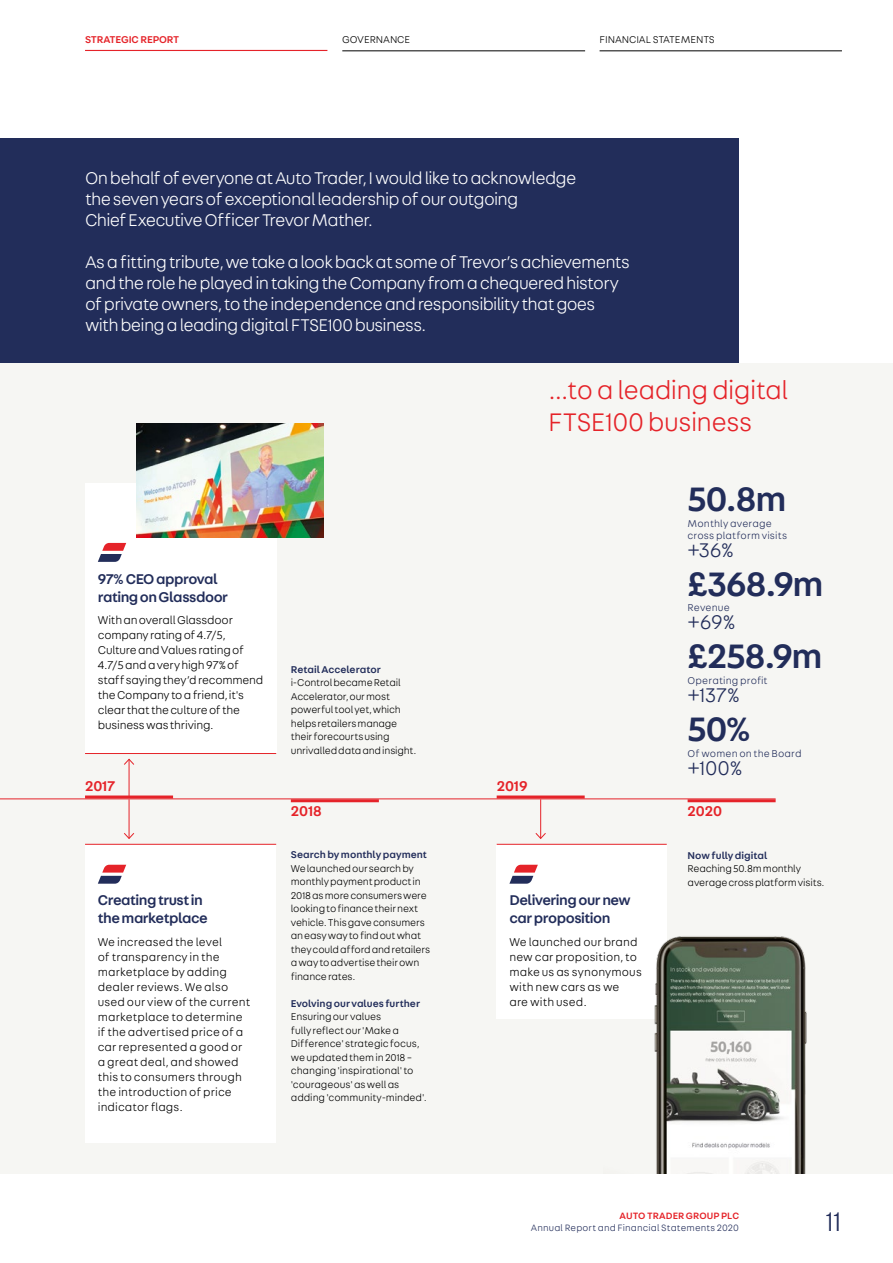
<style>
.page{position:relative;width:893px;height:1263px;background:#fff}
.page>*{position:absolute;margin:0;border:0;box-sizing:border-box;transform-origin:0 0}
.t1{font:500 36px "AT Fabriga";letter-spacing:-.03em;color:#222d5a}
.t2{font:300 28.5px "AT Fabriga";color:#222d5a}
.t3{font:300 27px/31.5px "AT Fabriga";letter-spacing:-.025em;color:#e52329}
.t4{font:300 21px "AT Fabriga";letter-spacing:-.02em;color:#222d5a}
.t5{font:300 18px/21px "AT Fabriga";letter-spacing:-.04em;color:#fff}
.t6{font:500 15px/18px "AT Fabriga";letter-spacing:-.03em;color:#222d5a}
.t7{font:500 15px "AT Fabriga";letter-spacing:-.01em;color:#e52329}
.t8{font:300 12px/15px "AT Fabriga";letter-spacing:.005em;color:#000}
.t9{font:300 12px/15px "AT Fabriga";letter-spacing:-.015em;color:#000}
.t10{font:300 10.5px/13.5px "AT Fabriga";letter-spacing:-.015em;color:#000}
.t11{font:500 10.5px "AT Fabriga";color:#222d5a}
.t12{font:300 10.5px/12px "AT Fabriga";letter-spacing:.015em;color:#222d5a}
.t13{font:500 10.5px "AT Fabriga";letter-spacing:-.01em;color:#e52329}
.t14{font:300 9.75px "AT Fabriga";letter-spacing:.015em;color:#222d5a}
.t15{font:500 9.75px "AT Fabriga";letter-spacing:.01em;color:#e52329}
</style>
<div class="page">
<div style="left:0;top:139px;width:739px;height:1035px;background:#222d5a"></div>
<div style="left:0;top:364px;width:893px;height:810px;background:#f6f6f3"></div>
<div style="left:497px;top:844px;width:170px;height:175px;background:#fff"></div>
<svg style="left:509px;top:865px;width:29px;height:19px"></svg>
<div style="left:85px;top:484px;width:191px;height:269px;background:#fff"></div>
<svg style="left:98px;top:543px;width:28px;height:19px"></svg>
<img style="left:136px;top:424px;width:188px;height:113px">
<img style="left:654px;top:936px;width:153px;height:238px">
<hr style="left:0;top:798px;width:776px;height:1px;background:#e52329">
<hr style="left:85px;top:795px;width:88px;height:3px;background:#e52329">
<hr style="left:291px;top:799px;width:88px;height:3px;background:#e52329">
<hr style="left:497px;top:795px;width:88px;height:3px;background:#e52329">
<hr style="left:688px;top:799px;width:88px;height:3px;background:#e52329">
<hr style="left:540px;top:799px;width:1px;height:39px;background:#e52329">
<svg style="left:535px;top:832px;width:11px;height:7px"></svg>
<hr style="left:129px;top:799px;width:1px;height:39px;background:#e52329">
<svg style="left:124px;top:832px;width:11px;height:7px"></svg>
<hr style="left:129px;top:759px;width:1px;height:39px;background:#e52329">
<svg style="left:124px;top:758px;width:11px;height:7px"></svg>
<hr style="left:497px;top:844px;width:170px;height:1px;background:#e52329">
<hr style="left:85px;top:753px;width:191px;height:1px;background:#e52329">
<div style="left:85px;top:844px;width:191px;height:298px;background:#fff"></div>
<svg style="left:98px;top:865px;width:28px;height:19px"></svg>
<hr style="left:85px;top:844px;width:191px;height:1px;background:#e52329">
<hr style="left:342px;top:51px;width:243px;height:1px;background:#000">
<hr style="left:600px;top:51px;width:242px;height:1px;background:#000">
<hr style="left:85px;top:50px;width:242px;height:1px;background:#e52329">
<p class="t13" style="left:85px;top:32px;width:96px">STRATEGIC REPORT</p>
<p class="t10" style="left:342px;top:32px;width:69px">GOVERNANCE</p>
<p class="t10" style="left:600px;top:32px;width:117px">FINANCIAL STATEMENTS</p>
<h3 class="t5" style="left:85px;top:167px;width:493px">On behalf of everyone at Auto Trader, I would like to acknowledge the seven years of exceptional leadership of our outgoing<br>Chief Executive Officer Trevor Mather.</h3>
<p class="t5" style="left:85px;top:251px;width:546px">As a fitting tribute, we take a look back at some of Trevor’s achievements and the role he played in taking the Company from a chequered history of private owners, to the independence and responsibility that goes with being a leading digital FTSE100 business.</p>
<h3 class="t6" style="left:98px;top:569px;width:132px">97% CEO approval rating on Glassdoor</h3>
<p class="t9" style="left:98px;top:612px;width:167px">With an overall Glassdoor company rating of 4.7/5,<br>Culture and Values rating of<br>4.7/5 and a very high 97% of staff saying they’d recommend the Company to a friend, it's clear that the culture of the business was thriving.</p>
<p class="t11" style="left:291px;top:662px;width:92px">Retail Accelerator</p>
<p class="t10" style="left:291px;top:676px;width:127px">i-Control became Retail<br>Accelerator, our most powerful tool yet, which helps retailers manage their forecourts using unrivalled data and insight.</p>
<h3 class="t3" style="left:548px;top:374px;width:242px">...to a leading digital<br>FTSE100 business</h3>
<h1 class="t1" style="left:688px;top:474px;width:100px">50.8m</h1>
<p class="t12" style="left:688px;top:517px;width:101px">Monthly average cross platform visits</p>
<h3 class="t4" style="left:688px;top:537px;width:47px">+36%</h3>
<h1 class="t1" style="left:688px;top:559px;width:137px">£368.9m</h1>
<p class="t12" style="left:688px;top:602px;width:44px">Revenue</p>
<h3 class="t4" style="left:688px;top:609px;width:49px">+69%</h3>
<h1 class="t1" style="left:688px;top:632px;width:136px">£258.9m</h1>
<p class="t12" style="left:688px;top:674px;width:82px">Operating profit</p>
<h3 class="t4" style="left:688px;top:682px;width:53px">+137%</h3>
<h1 class="t1" style="left:688px;top:705px;width:66px">50%</h1>
<p class="t12" style="left:688px;top:747px;width:116px">Of women on the Board</p>
<h3 class="t4" style="left:688px;top:755px;width:56px">+100%</h3>
<h3 class="t7" style="left:85px;top:775px;width:32px">2017</h3>
<h3 class="t7" style="left:497px;top:775px;width:32px">2019</h3>
<h3 class="t7" style="left:291px;top:801px;width:33px">2018</h3>
<h3 class="t7" style="left:688px;top:801px;width:36px">2020</h3>
<h3 class="t6" style="left:98px;top:891px;width:112px">Creating trust in the marketplace</h3>
<p class="t8" style="left:98px;top:934px;width:154px">We increased the level<br>of transparency in the marketplace by adding dealer reviews. We also used our view of the current marketplace to determine if the advertised price of a car represented a good or a great deal, and showed this to consumers through the introduction of price indicator flags.</p>
<p class="t11" style="left:291px;top:847px;width:138px">Search by monthly payment</p>
<p class="t10" style="left:291px;top:861px;width:141px">We launched our search by monthly payment product in<br>2018 as more consumers were looking to finance their next vehicle. This gave consumers an easy way to find out what they could afford and retailers a way to advertise their own finance rates.</p>
<p class="t11" style="left:291px;top:996px;width:131px">Evolving our values further</p>
<p class="t10" style="left:291px;top:1010px;width:137px">Ensuring our values<br>fully reflect our 'Make a<br>Difference' strategic focus, we updated them in 2018 – changing 'inspirational' to 'courageous' as well as adding 'community-minded'.</p>
<h3 class="t6" style="left:509px;top:891px;width:123px">Delivering our new car proposition</h3>
<p class="t8" style="left:509px;top:934px;width:134px">We launched our brand new car proposition, to make us as synonymous with new cars as we<br>are with used.</p>
<p class="t11" style="left:688px;top:848px;width:81px">Now fully digital</p>
<p class="t10" style="left:688px;top:862px;width:139px">Reaching 50.8m monthly average cross platform visits.</p>
<p class="t15" style="left:620px;top:1209px;width:121px">AUTO TRADER GROUP PLC</p>
<p class="t14" style="left:531px;top:1221px;width:210px">Annual Report and Financial Statements 2020</p>
<h2 class="t2" style="left:826px;top:1204px;width:18px">11</h2>
</div>
